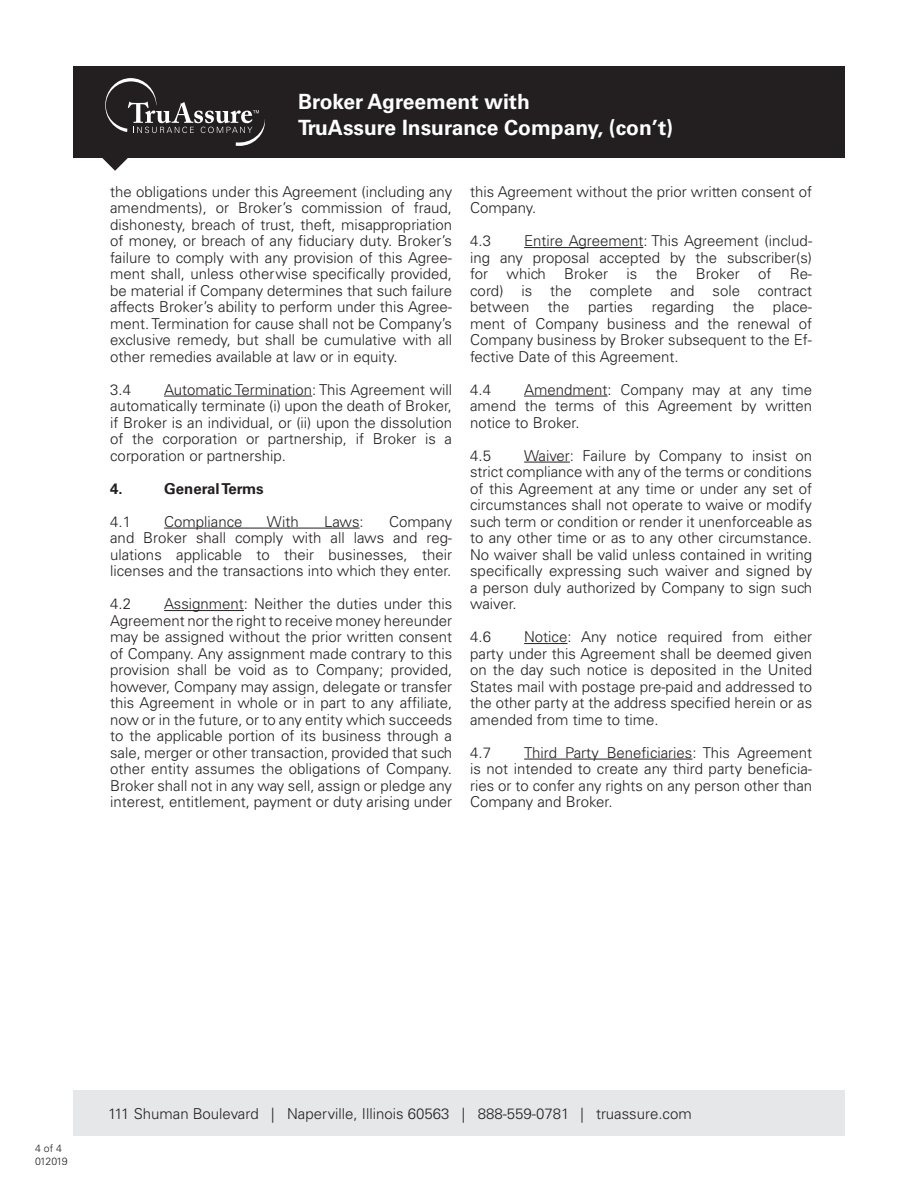
<style>
.page{position:relative;width:918px;height:1188px;background:#fff}
.page>*{position:absolute;margin:0;border:0;box-sizing:border-box;transform-origin:0 0}
.t1{font:700 21px/25.5px "Univers";color:#fff}
.t2{font:300 15px/16.5px "Univers";color:#231f20;text-align:justify}
.t3{font:700 15px "Univers";color:#231f20}
.t4{font:300 10.5px/12.6px "Univers";letter-spacing:-.05em;color:#231f20}
</style>
<div class="page">
<div style="left:73px;top:1090px;width:772px;height:45px;background:#e6e7e9"></div>
<div style="left:73px;top:66px;width:772px;height:92px;background:#231f20"></div>
<svg style="left:102px;top:78px;width:163px;height:93px"></svg>
<hr style="left:164px;top:396px;width:148px;height:1px;background:#231f20">
<hr style="left:164px;top:528px;width:196px;height:1px;background:#231f20">
<hr style="left:164px;top:610px;width:80px;height:1px;background:#231f20">
<hr style="left:524px;top:247px;width:119px;height:1px;background:#231f20">
<hr style="left:524px;top:396px;width:84px;height:1px;background:#231f20">
<hr style="left:524px;top:462px;width:46px;height:1px;background:#231f20">
<hr style="left:524px;top:643px;width:43px;height:1px;background:#231f20">
<hr style="left:524px;top:759px;width:168px;height:1px;background:#231f20">
<p class="t1" style="left:298px;top:89px;width:377px">Broker Agreement with<br>TruAssure Insurance Company, (con’t)</p>
<p class="t2" style="left:110px;top:183px;width:344px">the obligations under this Agreement (including any amendments), or Broker’s commission of fraud, dishonesty, breach of trust, theft, misappropriation of money, or breach of any fiduciary duty. Broker’s failure to comply with any provision of this Agree&shy;ment shall, unless otherwise specifically provided, be material if Company determines that such failure affects Broker’s ability to perform under this Agree&shy;ment. Termination for cause shall not be Company’s exclusive remedy, but shall be cumulative with all other remedies available at law or in equity.</p>
<p class="t2" style="left:110px;top:381px;width:22px">3.4</p>
<p class="t2" style="left:110px;top:381px;width:344px;text-indent:54px">Automatic Termination: This Agreement will automatically terminate (i) upon the death of Broker, if Broker is an individual, or (ii) upon the dissolution of the corporation or partnership, if Broker is a corporation or partnership.</p>
<p class="t3" style="left:110px;top:480px;width:14px">4.</p>
<p class="t3" style="left:164px;top:480px;width:101px">General Terms</p>
<p class="t2" style="left:110px;top:513px;width:22px">4.1</p>
<p class="t2" style="left:164px;top:513px;width:80px">Compliance</p>
<p class="t2" style="left:267px;top:513px;width:33px">With</p>
<p class="t2" style="left:324px;top:513px;width:41px">Laws:</p>
<p class="t2" style="left:110px;top:513px;width:344px;text-indent:279px">Company and Broker shall comply with all laws and reg&shy;ulations applicable to their businesses, their licenses and the transactions into which they enter.</p>
<p class="t2" style="left:110px;top:596px;width:22px">4.2</p>
<p class="t2" style="left:110px;top:596px;width:344px;text-indent:54px">Assignment: Neither the duties under this Agreement nor the right to receive money hereunder may be assigned without the prior written consent of Company. Any assignment made contrary to this provision shall be void as to Company; provided, however, Company may assign, delegate or transfer this Agreement in whole or in part to any affiliate, now or in the future, or to any entity which succeeds to the applicable portion of its business through a sale, merger or other transaction, provided that such other entity assumes the obligations of Company.<br>Broker shall not in any way sell, assign or pledge any interest, entitlement, payment or duty arising under</p>
<p class="t2" style="left:470px;top:183px;width:343px">this Agreement without the prior written consent of<br>Company.</p>
<p class="t2" style="left:470px;top:233px;width:22px">4.3</p>
<p class="t2" style="left:470px;top:233px;width:344px;text-indent:54px">Entire Agreement: This Agreement (includ&shy;ing any proposal accepted by the subscriber(s) for which Broker is the Broker of Re&shy;cord) is the complete and sole contract between the parties regarding the place&shy;ment of Company business and the renewal of Company business by Broker subsequent to the Ef&shy;fective Date of this Agreement.</p>
<p class="t2" style="left:470px;top:381px;width:22px">4.4</p>
<p class="t2" style="left:470px;top:381px;width:344px;text-indent:54px">Amendment: Company may at any time amend the terms of this Agreement by written notice to Broker.</p>
<p class="t2" style="left:470px;top:447px;width:22px">4.5</p>
<p class="t2" style="left:470px;top:447px;width:344px;text-indent:54px">Waiver: Failure by Company to insist on strict compliance with any of the terms or conditions of this Agreement at any time or under any set of circumstances shall not operate to waive or modify such term or condition or render it unenforceable as to any other time or as to any other circumstance.<br>No waiver shall be valid unless contained in writing specifically expressing such waiver and signed by a person duly authorized by Company to sign such waiver.</p>
<p class="t2" style="left:470px;top:629px;width:22px">4.6</p>
<p class="t2" style="left:470px;top:629px;width:344px;text-indent:54px">Notice: Any notice required from either party under this Agreement shall be deemed given on the day such notice is deposited in the United States mail with postage pre-paid and addressed to the other party at the address specified herein or as amended from time to time.</p>
<p class="t2" style="left:470px;top:744px;width:22px">4.7</p>
<p class="t2" style="left:470px;top:744px;width:344px;text-indent:54px">Third Party Beneficiaries: This Agreement is not intended to create any third party beneficia&shy;ries or to confer any rights on any person other than Company and Broker.</p>
<p class="t4" style="left:35px;top:1142px;width:34px">4 of 4<br>012019</p>
<p class="t2" style="left:108px;top:1106px;width:585px">111 Shuman Boulevard | Naperville, Illinois 60563 | 888-559-0781 | truassure.com</p>
</div>
